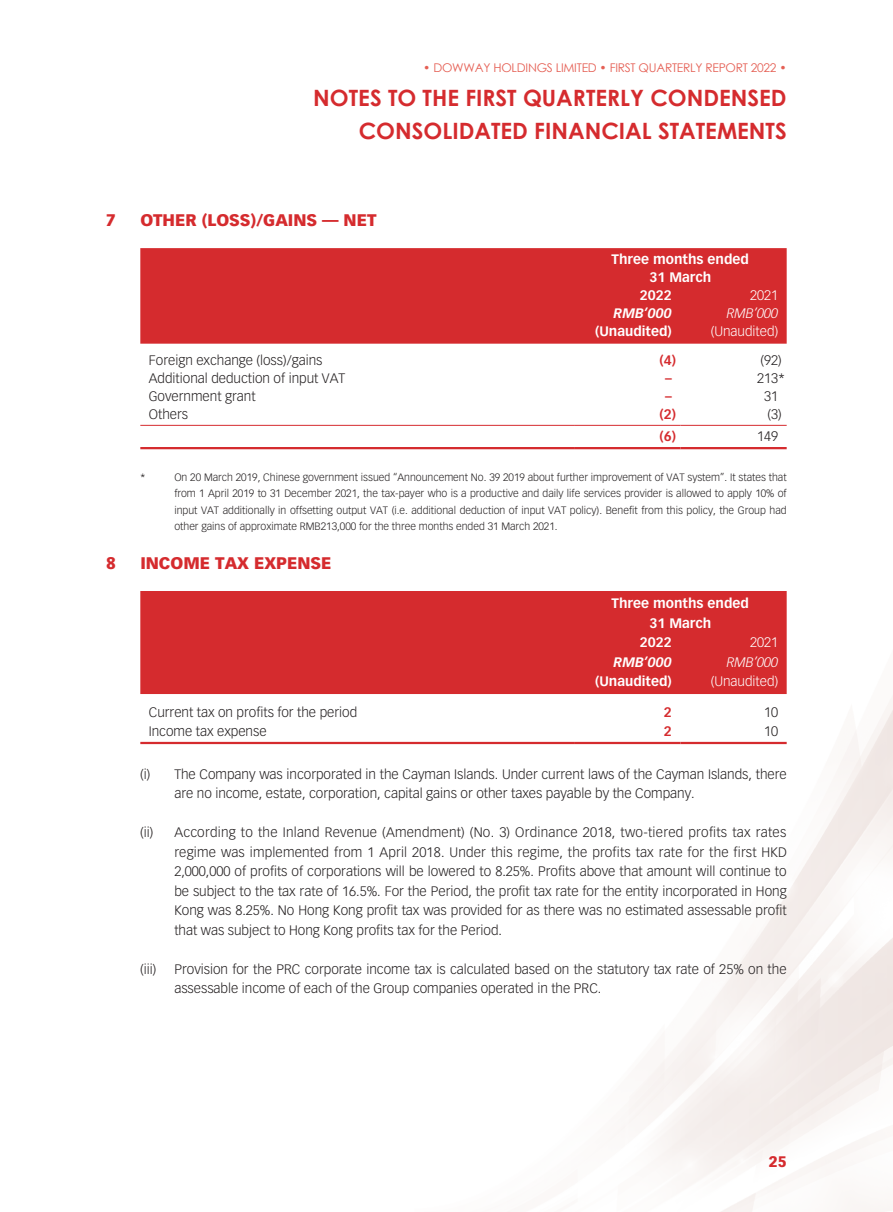
<style>
.page{position:relative;width:893px;height:1212px;background:#fff}
.page>*{position:absolute;margin:0;border:0;box-sizing:border-box;transform-origin:0 0}
.t1{font:700 22.5px/33px "Century Gothic";color:#d52b2e;text-align:right}
.t2{font:900 16.5px "Vectora LT Std";color:#d52b2e}
.t3{font:900 15px "Vectora LT Std";color:#d52b2e}
.t4{font:300 13.5px/19.5px "Vectora LT Std";color:#231f20}
.t5{font:700 13.5px "Vectora LT Std";color:#fff}
.t6{font:300 13.5px "Vectora LT Std";color:#fff}
.t7{font:italic 700 13.5px "Vectora LT Std";color:#fff}
.t8{font:italic 300 13.5px "Vectora LT Std";color:#fff}
.t9{font:700 13.5px "Vectora LT Std";color:#d52b2e}
.t10{font:12px "Century Gothic";letter-spacing:-.02em;color:#e55f54}
.t11{font:300 10.5px/16.5px "Vectora LT Std";color:#231f20;text-align:justify}
</style>
<div class="page">
<div style="left:140px;top:248px;width:647px;height:96px;background:#d52b2e"></div>
<hr style="left:140px;top:425px;width:434px;height:1px;background:#d52b2e">
<hr style="left:574px;top:425px;width:106px;height:1px;background:#d52b2e">
<hr style="left:680px;top:425px;width:107px;height:1px;background:#d52b2e">
<hr style="left:140px;top:447px;width:434px;height:2px;background:#d52b2e">
<hr style="left:574px;top:447px;width:106px;height:2px;background:#d52b2e">
<hr style="left:680px;top:447px;width:107px;height:2px;background:#d52b2e">
<div style="left:140px;top:591px;width:647px;height:103px;background:#d52b2e"></div>
<hr style="left:140px;top:742px;width:434px;height:2px;background:#d52b2e">
<hr style="left:574px;top:742px;width:106px;height:2px;background:#d52b2e">
<hr style="left:680px;top:742px;width:107px;height:2px;background:#d52b2e">
<p class="t10" style="left:423px;top:59px;width:365px">• DOWWAY HOLDINGS LIMITED • FIRST QUARTERLY REPORT 2022 •</p>
<h1 class="t1" style="left:313px;top:80px;width:475px">NOTES TO THE FIRST QUARTERLY CONDENSED<br>CONSOLIDATED FINANCIAL STATEMENTS</h1>
<p class="t2" style="left:106px;top:210px;width:11px">7</p>
<p class="t2" style="left:140px;top:210px;width:238px">OTHER (LOSS)/GAINS — NET</p>
<p class="t5" style="left:612px;top:251px;width:139px">Three months ended</p>
<p class="t5" style="left:649px;top:269px;width:63px">31 March</p>
<p class="t5" style="left:640px;top:287px;width:33px">2022</p>
<p class="t6" style="left:750px;top:287px;width:30px">2021</p>
<p class="t7" style="left:614px;top:305px;width:60px">RMB’000</p>
<p class="t8" style="left:727px;top:305px;width:53px">RMB’000</p>
<p class="t5" style="left:595px;top:323px;width:78px">(Unaudited)</p>
<p class="t6" style="left:711px;top:323px;width:69px">(Unaudited)</p>
<p class="t4" style="left:149px;top:350px;width:175px">Foreign exchange (loss)/gains</p>
<p class="t9" style="left:660px;top:352px;width:18px">(4)</p>
<p class="t4" style="left:761px;top:350px;width:23px">(92)</p>
<p class="t4" style="left:149px;top:368px;width:198px">Additional deduction of input VAT</p>
<p class="t9" style="left:665px;top:370px;width:8px">–</p>
<p class="t4" style="left:757px;top:368px;width:30px">213*</p>
<p class="t4" style="left:149px;top:386px;width:108px">Government grant</p>
<p class="t9" style="left:665px;top:388px;width:8px">–</p>
<p class="t4" style="left:764px;top:386px;width:16px">31</p>
<p class="t4" style="left:149px;top:404px;width:41px">Others</p>
<p class="t9" style="left:660px;top:406px;width:18px">(2)</p>
<p class="t4" style="left:768px;top:404px;width:16px">(3)</p>
<p class="t9" style="left:660px;top:428px;width:18px">(6)</p>
<p class="t4" style="left:757px;top:427px;width:23px">149</p>
<p class="t11" style="left:140px;top:469px;width:7px">*</p>
<p class="t11" style="left:174px;top:469px;width:614px">On 20 March 2019, Chinese government issued “Announcement No. 39 2019 about further improvement of VAT system”. It states that from 1 April 2019 to 31 December 2021, the tax-payer who is a productive and daily life services provider is allowed to apply 10% of input VAT additionally in offsetting output VAT (i.e. additional deduction of input VAT policy). Benefit from this policy, the Group had other gains of approximate RMB213,000 for the three months ended 31 March 2021.</p>
<p class="t2" style="left:106px;top:553px;width:11px">8</p>
<p class="t2" style="left:140px;top:553px;width:193px">INCOME TAX EXPENSE</p>
<p class="t5" style="left:612px;top:595px;width:139px">Three months ended</p>
<p class="t5" style="left:649px;top:615px;width:63px">31 March</p>
<p class="t5" style="left:640px;top:634px;width:33px">2022</p>
<p class="t6" style="left:750px;top:635px;width:30px">2021</p>
<p class="t7" style="left:614px;top:654px;width:60px">RMB’000</p>
<p class="t8" style="left:727px;top:654px;width:53px">RMB’000</p>
<p class="t5" style="left:595px;top:673px;width:78px">(Unaudited)</p>
<p class="t6" style="left:711px;top:673px;width:69px">(Unaudited)</p>
<p class="t4" style="left:149px;top:702px;width:210px">Current tax on profits for the period</p>
<p class="t9" style="left:664px;top:704px;width:9px">2</p>
<p class="t4" style="left:764px;top:702px;width:16px">10</p>
<p class="t4" style="left:149px;top:722px;width:119px">Income tax expense</p>
<p class="t9" style="left:664px;top:723px;width:9px">2</p>
<p class="t4" style="left:764px;top:722px;width:16px">10</p>
<p class="t4" style="left:174px;top:764px;width:614px;text-indent:-34px">(i) The Company was incorporated in the Cayman Islands. Under current laws of the Cayman Islands, there are no income, estate, corporation, capital gains or other taxes payable by the Company.</p>
<p class="t4" style="left:174px;top:823px;width:614px;text-align:justify;text-indent:-34px">(ii) According to the Inland Revenue (Amendment) (No. 3) Ordinance 2018, two-tiered profits tax rates regime was implemented from 1 April 2018. Under this regime, the profits tax rate for the first HKD 2,000,000 of profits of corporations will be lowered to 8.25%. Profits above that amount will continue to be subject to the tax rate of 16.5%. For the Period, the profit tax rate for the entity incorporated in Hong Kong was 8.25%. No Hong Kong profit tax was provided for as there was no estimated assessable profit that was subject to Hong Kong profits tax for the Period.</p>
<p class="t4" style="left:140px;top:959px;width:18px">(iii)</p>
<p class="t4" style="left:174px;top:959px;width:614px">Provision for the PRC corporate income tax is calculated based on the statutory tax rate of 25% on the assessable income of each of the Group companies operated in the PRC.</p>
<p class="t3" style="left:769px;top:1152px;width:19px">25</p>
</div>
